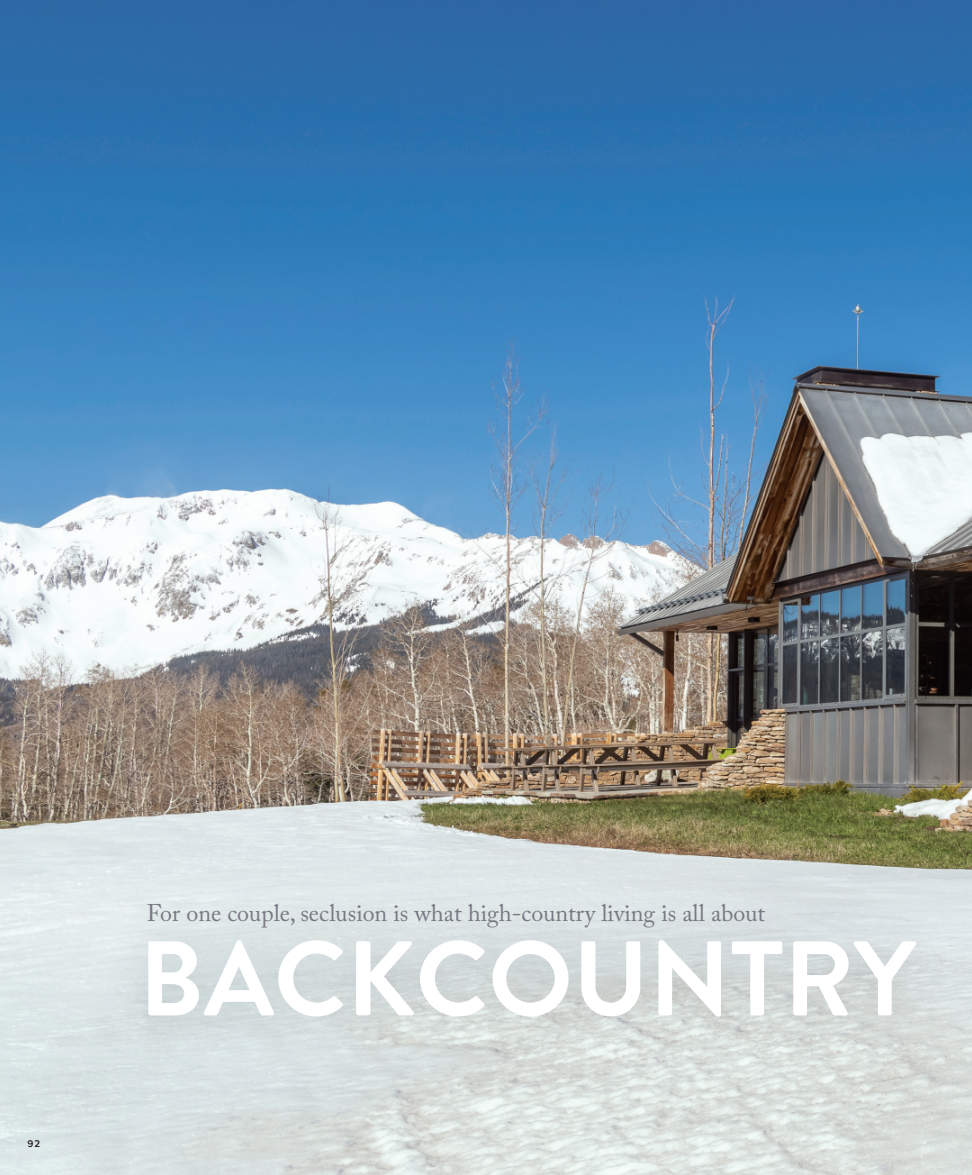
<style>
.page{position:relative;width:972px;height:1175px;background:#fff}
.page>*{position:absolute;margin:0;border:0;box-sizing:border-box;transform-origin:0 0}
.t1{font:700 105.75px "Brandon Grotesque";color:#fff}
.t2{font:24px "Adobe Caslon Pro";color:#787883}
.t3{font:700 11.25px "Texta";color:#231f20}
</style>
<div class="page">
<img style="left:0;top:0;width:972px;height:1174px">
<div style="left:98px;top:888px;width:874px;height:180px;background:#231f20;opacity:.14"></div>
<p class="t3" style="left:28px;top:1138px;width:14px">92</p>
<p class="t2" style="left:147px;top:899px;width:620px">For one couple, seclusion is what high-country living is all about</p>
<p class="t1" style="left:139px;top:905px;width:779px">BACKCOUNTRY</p>
</div>
